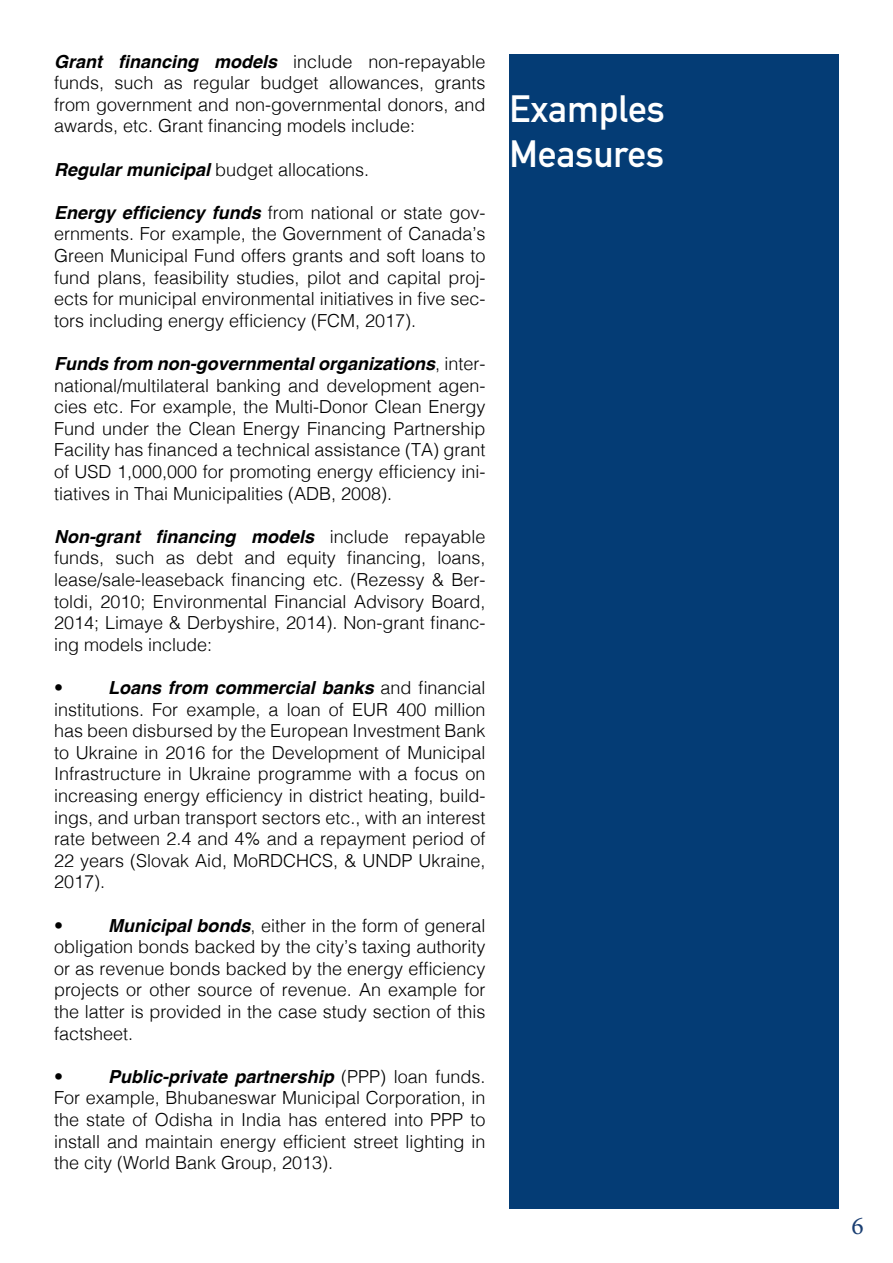
<style>
.page{position:relative;width:893px;height:1263px;background:#fff}
.page>*{position:absolute;margin:0;border:0;box-sizing:border-box;transform-origin:0 0}
.t1{font:700 37.5px/45px "DIN Alternate";color:#fff}
.t2{font:25.5px "Minion Pro";color:#1b3f73}
.t3{font:300 18px/21.6px "Helvetica";color:#000;text-align:justify}
.s1{font-weight:700;font-style:italic}
</style>
<div class="page">
<div style="left:509px;top:54px;width:330px;height:1155px;background:#043c75"></div>
<p class="t3" style="left:54px;top:49px;width:433px"><span class="s1">Grant financing models</span> include non-repayable funds, such as regular budget allowances, grants from government and non-governmental donors, and awards, etc. Grant financing models include:</p>
<p class="t3" style="left:54px;top:157px;width:317px"><span class="s1">Regular municipal</span> budget allocations.</p>
<p class="t3" style="left:54px;top:200px;width:433px"><span class="s1">Energy efficiency funds</span> from national or state gov&shy;ernments. For example, the Government of Canada’s Green Municipal Fund offers grants and soft loans to fund plans, feasibility studies, pilot and capital proj&shy;ects for municipal environmental initiatives in five sec&shy;tors including energy efficiency (FCM, 2017).</p>
<p class="t3" style="left:54px;top:351px;width:433px"><span class="s1">Funds from non-governmental organizations</span>, inter&shy;national/multilateral banking and development agen&shy;cies etc. For example, the Multi-Donor Clean Energy Fund under the Clean Energy Financing Partnership Facility has financed a technical assistance (TA) grant of USD 1,000,000 for promoting energy efficiency ini&shy;tiatives in Thai Municipalities (ADB, 2008).</p>
<p class="t3" style="left:54px;top:524px;width:433px"><span class="s1">Non-grant financing models</span> include repayable funds, such as debt and equity financing, loans, lease/sale-leaseback financing etc. (Rezessy &amp; Ber&shy;toldi, 2010; Environmental Financial Advisory Board, 2014; Limaye &amp; Derbyshire, 2014). Non-grant financ&shy;ing models include:</p>
<p class="t3" style="left:54px;top:675px;width:10px">•</p>
<p class="t3" style="left:54px;top:675px;width:433px;text-indent:54px"><span class="s1">Loans from commercial banks</span> and financial institutions. For example, a loan of EUR 400 million has been disbursed by the European Investment Bank to Ukraine in 2016 for the Development of Municipal Infrastructure in Ukraine programme with a focus on increasing energy efficiency in district heating, build&shy;ings, and urban transport sectors etc., with an interest rate between 2.4 and 4% and a repayment period of 22 years (Slovak Aid, MoRDCHCS, &amp; UNDP Ukraine, 2017).</p>
<p class="t3" style="left:54px;top:913px;width:10px">•</p>
<p class="t3" style="left:54px;top:913px;width:433px;text-indent:54px"><span class="s1">Municipal bonds</span>, either in the form of general obligation bonds backed by the city’s taxing authority or as revenue bonds backed by the energy efficiency projects or other source of revenue. An example for the latter is provided in the case study section of this factsheet.</p>
<p class="t3" style="left:54px;top:1064px;width:10px">•</p>
<p class="t3" style="left:54px;top:1064px;width:433px;text-indent:54px"><span class="s1">Public-private partnership</span> (PPP) loan funds.<br>For example, Bhubaneswar Municipal Corporation, in the state of Odisha in India has entered into PPP to install and maintain energy efficient street lighting in the city (World Bank Group, 2013).</p>
<h1 class="t1" style="left:509px;top:84px;width:157px">Examples<br>Measures</h1>
<h2 class="t2" style="left:851px;top:1208px;width:14px">6</h2>
</div>
